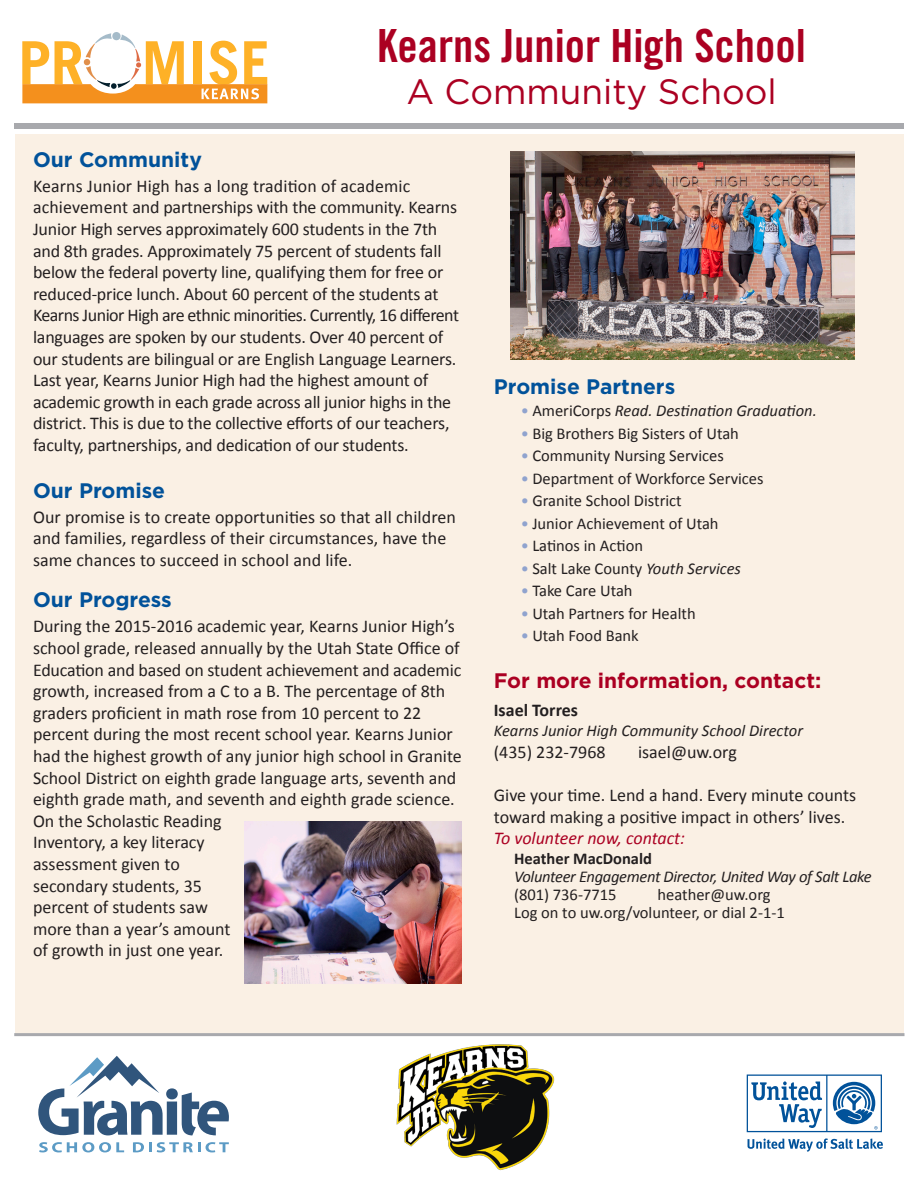
<style>
.page{position:relative;width:918px;height:1188px;background:#fff}
.page>*{position:absolute;margin:0;border:0;box-sizing:border-box;transform-origin:0 0}
.t1{font:45.75px "Trade Gothic Bold Cond Twenty";color:#ab0022}
.t2{font:35.1px "Gotham";color:#ab0022}
.t3{font:700 21px "Gotham";color:#01529a}
.t4{font:700 21px "Gotham";color:#ab0022}
.t5{font:18px/21.6px "Calibri";letter-spacing:-.01em;color:#231f20}
.t6{font:italic 18px "Calibri";color:#ab0022}
.t7{font:700 18px "Calibri";color:#231f20}
.t8{font:16.5px "Calibri";color:#231f20}
.t9{font:italic 16.5px "Calibri";color:#231f20}
.t10{font:italic 16.5px "Calibri";letter-spacing:-.02em;color:#231f20}
.t11{font:700 16.5px "Calibri";color:#231f20}
.s1{font-style:normal;color:#90a3ce}
.s2{font-style:normal}
.s3{color:#90a3ce}
.s4{font-style:italic}
</style>
<div class="page">
<div style="left:15px;top:134px;width:889px;height:900px;background:#faf0e4"></div>
<div style="left:14px;top:123px;width:890px;height:6px;background:#a8a9ad"></div>
<hr style="left:14px;top:1033px;width:890px;height:3px;background:#a8a9ad">
<svg style="left:22px;top:32px;width:245px;height:71px"></svg>
<svg style="left:39px;top:1142px;width:85px;height:10px"></svg>
<svg style="left:133px;top:1142px;width:96px;height:10px"></svg>
<svg style="left:38px;top:1056px;width:191px;height:79px"></svg>
<svg style="left:747px;top:1075px;width:135px;height:57px"></svg>
<svg style="left:748px;top:1138px;width:135px;height:14px"></svg>
<img style="left:396px;top:1044px;width:159px;height:127px">
<img style="left:511px;top:151px;width:344px;height:208px">
<img style="left:244px;top:821px;width:218px;height:162px">
<p class="t1" style="left:377px;top:18px;width:430px">Kearns Junior High School</p>
<p class="t2" style="left:406px;top:69px;width:372px">A Community School</p>
<p class="t3" style="left:33px;top:146px;width:170px">Our Community</p>
<p class="t5" style="left:33px;top:175px;width:428px">Kearns Junior High has a long tradition of academic achievement and partnerships with the community. Kearns Junior High serves approximately 600 students in the 7th and 8th grades. Approximately 75 percent of students fall below the federal poverty line, qualifying them for free or reduced-price lunch. About 60 percent of the students at Kearns Junior High are ethnic minorities. Currently, 16 different languages are spoken by our students. Over 40 percent of our students are bilingual or are English Language Learners.<br>Last year, Kearns Junior High had the highest amount of academic growth in each grade across all junior highs in the district. This is due to the collective efforts of our teachers, faculty, partnerships, and dedication of our students.</p>
<p class="t3" style="left:33px;top:476px;width:134px">Our Promise</p>
<p class="t5" style="left:33px;top:506px;width:424px">Our promise is to create opportunities so that all children and families, regardless of their circumstances, have the same chances to succeed in school and life.</p>
<p class="t3" style="left:33px;top:586px;width:140px">Our Progress</p>
<p class="t5" style="left:33px;top:616px;width:430px">During the 2015-2016 academic year, Kearns Junior High’s school grade, released annually by the Utah State Office of Education and based on student achievement and academic growth, increased from a C to a B. The percentage of 8th graders proficient in math rose from 10 percent to 22 percent during the most recent school year. Kearns Junior had the highest growth of any junior high school in Granite School District on eighth grade language arts, seventh and eighth grade math, and seventh and eighth grade science.<br>On the Scholastic Reading<br>Inventory, a key literacy<br>assessment given to<br>secondary students, 35<br>percent of students saw<br>more than a year’s amount<br>of growth in just one year.</p>
<p class="t3" style="left:494px;top:372px;width:183px">Promise Partners</p>
<p class="t9" style="left:521px;top:399px;width:297px"><span class="s1">•</span> <span class="s2">AmeriCorps</span> Read. Destination Graduation.</p>
<p class="t8" style="left:521px;top:423px;width:220px"><span class="s3">•</span> Big Brothers Big Sisters of Utah</p>
<p class="t8" style="left:521px;top:445px;width:205px"><span class="s3">•</span> Community Nursing Services</p>
<p class="t8" style="left:521px;top:468px;width:244px"><span class="s3">•</span> Department of Workforce Services</p>
<p class="t8" style="left:521px;top:490px;width:162px"><span class="s3">•</span> Granite School District</p>
<p class="t8" style="left:521px;top:513px;width:199px"><span class="s3">•</span> Junior Achievement of Utah</p>
<p class="t8" style="left:521px;top:535px;width:124px"><span class="s3">•</span> Latinos in Action</p>
<p class="t8" style="left:521px;top:558px;width:222px"><span class="s3">•</span> Salt Lake County <span class="s4">Youth Services</span></p>
<p class="t8" style="left:521px;top:580px;width:113px"><span class="s3">•</span> Take Care Utah</p>
<p class="t8" style="left:521px;top:603px;width:176px"><span class="s3">•</span> Utah Partners for Health</p>
<p class="t8" style="left:521px;top:625px;width:119px"><span class="s3">•</span> Utah Food Bank</p>
<p class="t4" style="left:494px;top:667px;width:329px">For more information, contact:</p>
<p class="t7" style="left:494px;top:699px;width:86px">Isael Torres</p>
<p class="t9" style="left:494px;top:719px;width:311px">Kearns Junior High Community School Director</p>
<p class="t5" style="left:494px;top:741px;width:113px">(435) 232-7968</p>
<p class="t5" style="left:638px;top:741px;width:100px">isael@uw.org</p>
<p class="t5" style="left:494px;top:784px;width:364px">Give your time. Lend a hand. Every minute counts</p>
<p class="t5" style="left:494px;top:806px;width:353px">toward making a positive impact in others’ lives.</p>
<p class="t6" style="left:494px;top:826px;width:193px">To volunteer now, contact:</p>
<p class="t11" style="left:514px;top:848px;width:139px">Heather MacDonald</p>
<p class="t10" style="left:514px;top:865px;width:359px">Volunteer Engagement Director, United Way of Salt Lake</p>
<p class="t8" style="left:514px;top:884px;width:104px">(801) 736-7715</p>
<p class="t8" style="left:658px;top:884px;width:115px">heather@uw.org</p>
<p class="t8" style="left:514px;top:902px;width:272px">Log on to uw.org/volunteer, or dial 2-1-1</p>
</div>
